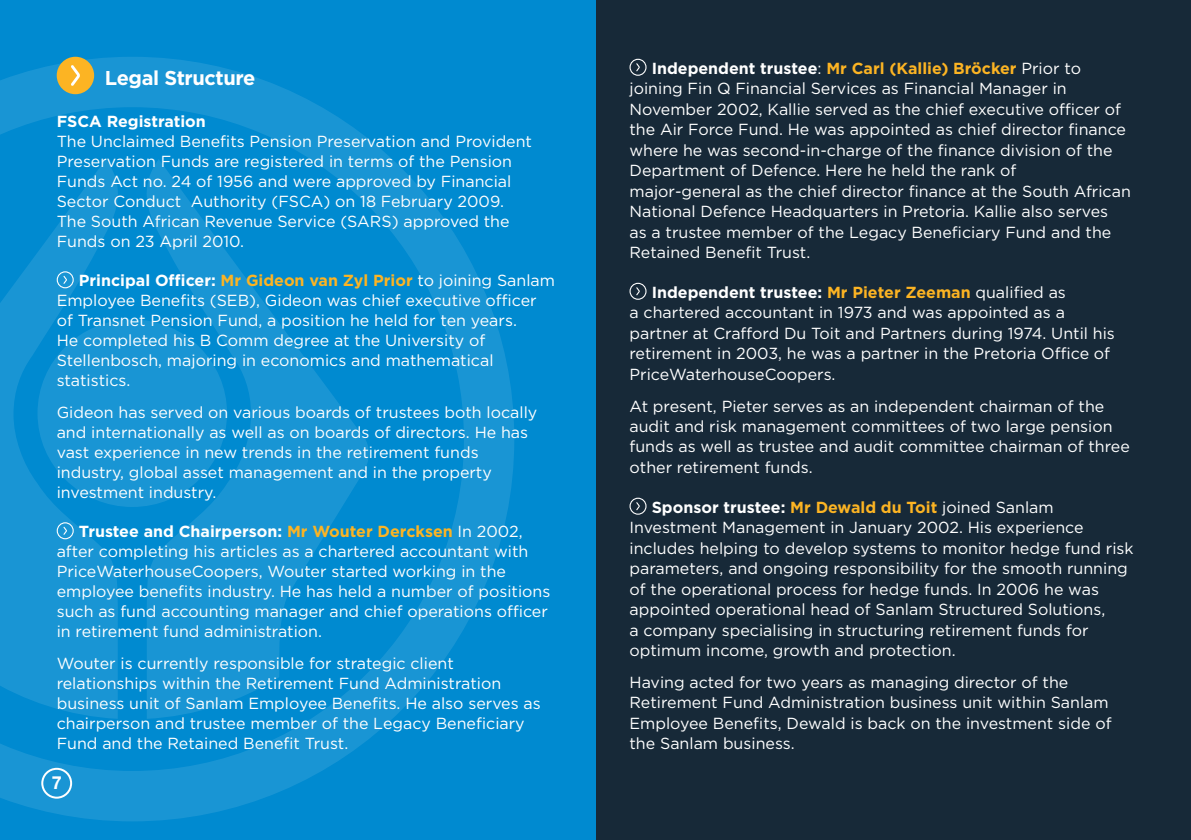
<style>
.page{position:relative;width:1191px;height:840px;background:#fff}
.page>*{position:absolute;margin:0;border:0;box-sizing:border-box;transform-origin:0 0}
.t1{font:700 20px "Gotham";letter-spacing:-.02em;color:#fff}
.t2{font:700 18px "Helvetica Neue LT Std";color:#fff}
.t3{font:16px/20.4px "Gotham";color:#fff}
.t4{font:700 16px "Gotham";color:#fff}
.s1{font-weight:700}
.s2{font-weight:700;color:#fcb423}
</style>
<div class="page">
<div style="left:595px;top:0;width:596px;height:839px;background:#172938"></div>
<div style="left:0;top:0;width:595px;height:839px;background:#008ad0"></div>
<svg style="left:0;top:57px;width:514px;height:763px"></svg>
<svg style="left:0;top:159px;width:132px;height:559px;fill:#1995d4"></svg>
<div style="left:38px;top:319px;width:189px;height:187px;background:#1995d4;border-radius:50%"></div>
<svg style="left:133px;top:159px;width:236px;height:559px;fill:#1995d4"></svg>
<div style="left:57px;top:57px;width:37px;height:37px;background:#fcb423;border-radius:50%"></div>
<svg style="left:71px;top:65px;width:9px;height:21px"></svg>
<svg style="left:57px;top:271px;width:17px;height:17px"></svg>
<svg style="left:57px;top:522px;width:17px;height:17px"></svg>
<svg style="left:629px;top:59px;width:17px;height:17px"></svg>
<svg style="left:629px;top:282px;width:17px;height:17px"></svg>
<svg style="left:629px;top:497px;width:17px;height:17px"></svg>
<div style="left:41px;top:767px;width:31px;height:31px;border:2px solid #fff;border-radius:50%"></div>
<p class="t1" style="left:105px;top:64px;width:152px">Legal Structure</p>
<p class="t4" style="left:57px;top:110px;width:151px">FSCA Registration</p>
<p class="t3" style="left:57px;top:131px;width:477px">The Unclaimed Benefits Pension Preservation and Provident Preservation Funds are registered in terms of the Pension Funds Act no. 24 of 1956 and were approved by Financial Sector Conduct Authority (FSCA) on 18 February 2009.<br>The South African Revenue Service (SARS) approved the Funds on 23 April 2010.</p>
<p class="t3" style="left:57px;top:270px;width:500px;text-indent:22px"><span class="s1">Principal Officer:</span> <span class="s2">Mr Gideon van Zyl Prior</span> to joining Sanlam Employee Benefits (SEB), Gideon was chief executive officer of Transnet Pension Fund, a position he held for ten years.<br>He completed his B Comm degree at the University of Stellenbosch, majoring in economics and mathematical statistics.</p>
<p class="t3" style="left:57px;top:401px;width:482px">Gideon has served on various boards of trustees both locally and internationally as well as on boards of directors. He has vast experience in new trends in the retirement funds industry, global asset management and in the property investment industry.</p>
<p class="t3" style="left:57px;top:521px;width:495px;text-indent:22px"><span class="s1">Trustee and Chairperson:</span> <span class="s2">Mr Wouter Dercksen</span> In 2002, after completing his articles as a chartered accountant with PriceWaterhouseCoopers, Wouter started working in the employee benefits industry. He has held a number of positions such as fund accounting manager and chief operations officer in retirement fund administration.</p>
<p class="t3" style="left:57px;top:652px;width:485px">Wouter is currently responsible for strategic client relationships within the Retirement Fund Administration business unit of Sanlam Employee Benefits. He also serves as chairperson and trustee member of the Legacy Beneficiary Fund and the Retained Benefit Trust.</p>
<p class="t2" style="left:52px;top:771px;width:12px">7</p>
<p class="t3" style="left:629px;top:58px;width:503px;text-indent:22px"><span class="s1">Independent trustee</span>: <span class="s2">Mr Carl (Kallie) Bröcker</span> Prior to joining Fin Q Financial Services as Financial Manager in November 2002, Kallie served as the chief executive officer of the Air Force Fund. He was appointed as chief director finance where he was second-in-charge of the finance division of the Department of Defence. Here he held the rank of major-general as the chief director finance at the South African National Defence Headquarters in Pretoria. Kallie also serves<br>as a trustee member of the Legacy Beneficiary Fund and the Retained Benefit Trust.</p>
<p class="t3" style="left:629px;top:281px;width:487px;text-indent:22px"><span class="s1">Independent trustee:</span> <span class="s2">Mr Pieter Zeeman</span> qualified as<br>a chartered accountant in 1973 and was appointed as a partner at Crafford Du Toit and Partners during 1974. Until his retirement in 2003, he was a partner in the Pretoria Office of PriceWaterhouseCoopers.</p>
<p class="t3" style="left:629px;top:395px;width:502px">At present, Pieter serves as an independent chairman of the audit and risk management committees of two large pension funds as well as trustee and audit committee chairman of three other retirement funds.</p>
<p class="t3" style="left:629px;top:496px;width:505px;text-indent:22px"><span class="s1">Sponsor trustee:</span> <span class="s2">Mr Dewald du Toit</span> joined Sanlam Investment Management in January 2002. His experience includes helping to develop systems to monitor hedge fund risk parameters, and ongoing responsibility for the smooth running of the operational process for hedge funds. In 2006 he was appointed operational head of Sanlam Structured Solutions,<br>a company specialising in structuring retirement funds for optimum income, growth and protection.</p>
<p class="t3" style="left:629px;top:671px;width:483px">Having acted for two years as managing director of the Retirement Fund Administration business unit within Sanlam Employee Benefits, Dewald is back on the investment side of the Sanlam business.</p>
</div>
